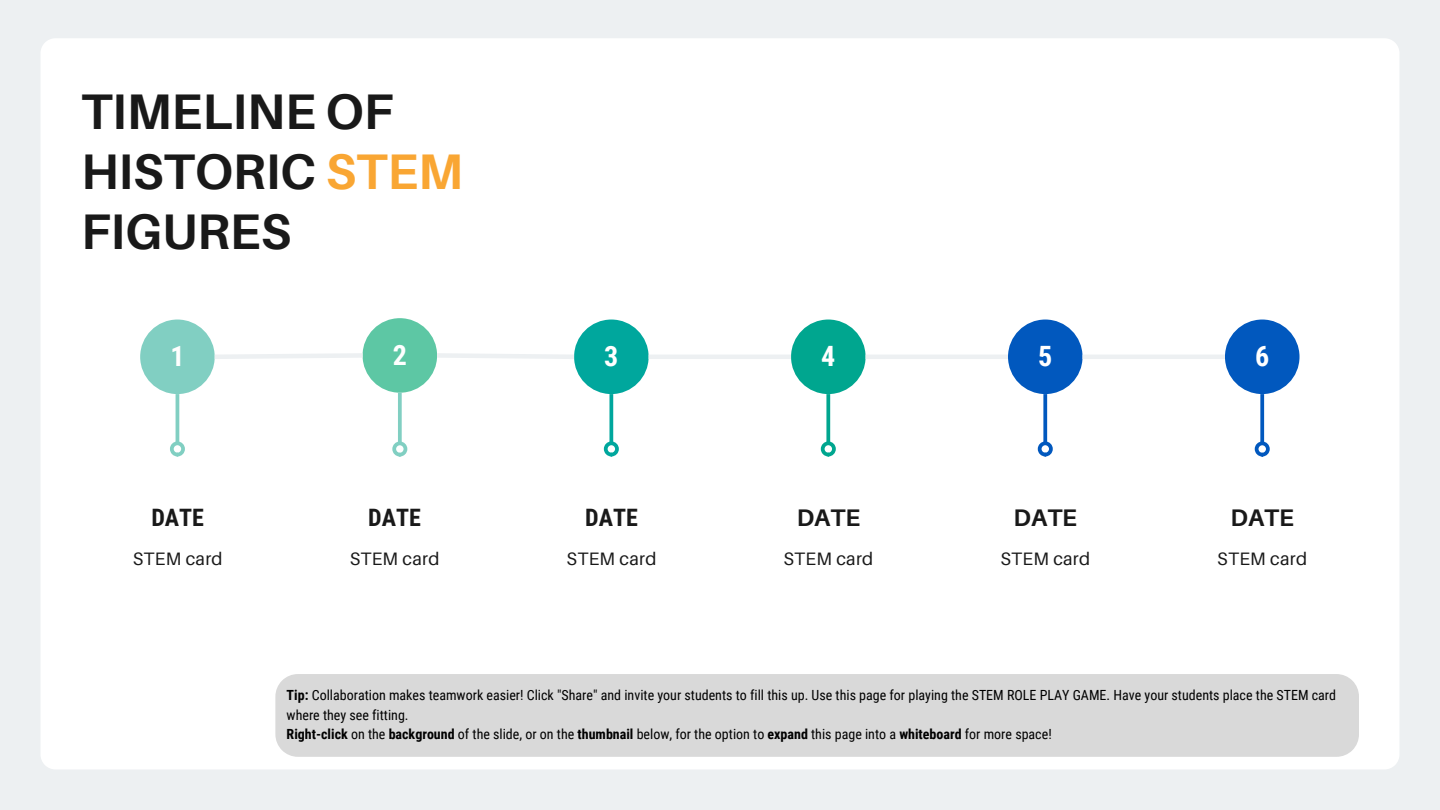
<style>
.page{position:relative;width:1440px;height:810px;background:#edf0f2}
.page>*{position:absolute;margin:0;border:0;box-sizing:border-box;transform-origin:0 0}
.t1{font:700 50px/60px "Aileron";color:#191919}
.t2{font:700 28px "Roboto Condensed";color:#fff}
.t3{font:700 24px "Aileron";color:#191919}
.t4{font:700 24px "Roboto Condensed";color:#191919}
.t5{font:18px "Aileron";letter-spacing:.015em;color:#191919}
.t6{font:14px/19.5px "Roboto Condensed";color:#000}
.s1{color:#f9a633}
.s2{font-weight:700}
</style>
<div class="page">
<div style="left:41px;top:38px;width:1358px;height:731px;background:#fff"></div>
<div style="left:140px;top:320px;width:75px;height:74px;background:#81cfc2;border-radius:50%"></div>
<div style="left:1225px;top:320px;width:75px;height:74px;background:#0158be;border-radius:50%"></div>
<div style="left:363px;top:318px;width:74px;height:75px;background:#5dc7a4;border-radius:50%"></div>
<div style="left:574px;top:320px;width:75px;height:74px;background:#00a79d;border-radius:50%"></div>
<div style="left:791px;top:320px;width:75px;height:74px;background:#00a68f;border-radius:50%"></div>
<div style="left:1008px;top:320px;width:75px;height:74px;background:#0158be;border-radius:50%"></div>
<hr style="left:176px;top:394px;width:3px;height:48px;background:#81cfc2">
<div style="left:170px;top:441px;width:15px;height:15px;border:4px solid #81cfc2;border-radius:50%"></div>
<svg style="left:398px;top:393px;width:4px;height:49px"></svg>
<div style="left:392px;top:442px;width:15px;height:15px;border:4px solid #81cfc2;border-radius:50%"></div>
<svg style="left:609px;top:394px;width:4px;height:47px"></svg>
<div style="left:604px;top:441px;width:15px;height:15px;border:4px solid #00a79d;border-radius:50%"></div>
<svg style="left:826px;top:394px;width:4px;height:47px"></svg>
<div style="left:821px;top:441px;width:15px;height:15px;border:4px solid #00a68f;border-radius:50%"></div>
<svg style="left:1043px;top:394px;width:4px;height:47px"></svg>
<div style="left:1038px;top:441px;width:15px;height:15px;border:4px solid #0158be;border-radius:50%"></div>
<svg style="left:1260px;top:394px;width:4px;height:48px"></svg>
<div style="left:1255px;top:442px;width:15px;height:15px;border:4px solid #0158be;border-radius:50%"></div>
<svg style="left:214px;top:351px;width:149px;height:10px"></svg>
<svg style="left:436px;top:351px;width:139px;height:10px"></svg>
<hr style="left:649px;top:355px;width:142px;height:4px;background:#edf0f2">
<hr style="left:866px;top:355px;width:142px;height:4px;background:#edf0f2">
<hr style="left:1083px;top:355px;width:142px;height:4px;background:#edf0f2">
<div style="left:275px;top:674px;width:1084px;height:83px;background:#d9d9d9"></div>
<h1 class="t1" style="left:81px;top:80px;width:384px">TIMELINE OF<br>HISTORIC <span class="s1">STEM<br></span>FIGURES</h1>
<h2 class="t2" style="left:170px;top:340px;width:16px">1</h2>
<h3 class="t4" style="left:151px;top:504px;width:54px">DATE</h3>
<p class="t5" style="left:133px;top:548px;width:91px">STEM card</p>
<h2 class="t2" style="left:393px;top:339px;width:16px">2</h2>
<h2 class="t2" style="left:604px;top:340px;width:16px">3</h2>
<h2 class="t2" style="left:821px;top:340px;width:16px">4</h2>
<h2 class="t2" style="left:1038px;top:340px;width:16px">5</h2>
<h2 class="t2" style="left:1255px;top:340px;width:16px">6</h2>
<h3 class="t4" style="left:368px;top:504px;width:54px">DATE</h3>
<p class="t5" style="left:350px;top:548px;width:91px">STEM card</p>
<h3 class="t4" style="left:585px;top:504px;width:54px">DATE</h3>
<p class="t5" style="left:567px;top:548px;width:91px">STEM card</p>
<h3 class="t3" style="left:797px;top:503px;width:65px">DATE</h3>
<p class="t5" style="left:784px;top:548px;width:91px">STEM card</p>
<h3 class="t3" style="left:1014px;top:503px;width:65px">DATE</h3>
<p class="t5" style="left:1000px;top:548px;width:91px">STEM card</p>
<h3 class="t3" style="left:1230px;top:503px;width:65px">DATE</h3>
<p class="t5" style="left:1217px;top:548px;width:91px">STEM card</p>
<p class="t6" style="left:287px;top:686px;width:1051px"><span class="s2">Tip:</span> Collaboration makes teamwork easier! Click "Share" and invite your students to fill this up. Use this page for playing the STEM ROLE PLAY GAME. Have your students place the STEM card where they see fitting.<br><span class="s2">Right-click</span> on the <span class="s2">background</span> of the slide, or on the <span class="s2">thumbnail</span> below, for the option to <span class="s2">expand</span> this page into a <span class="s2">whiteboard</span> for more space!</p>
</div>
